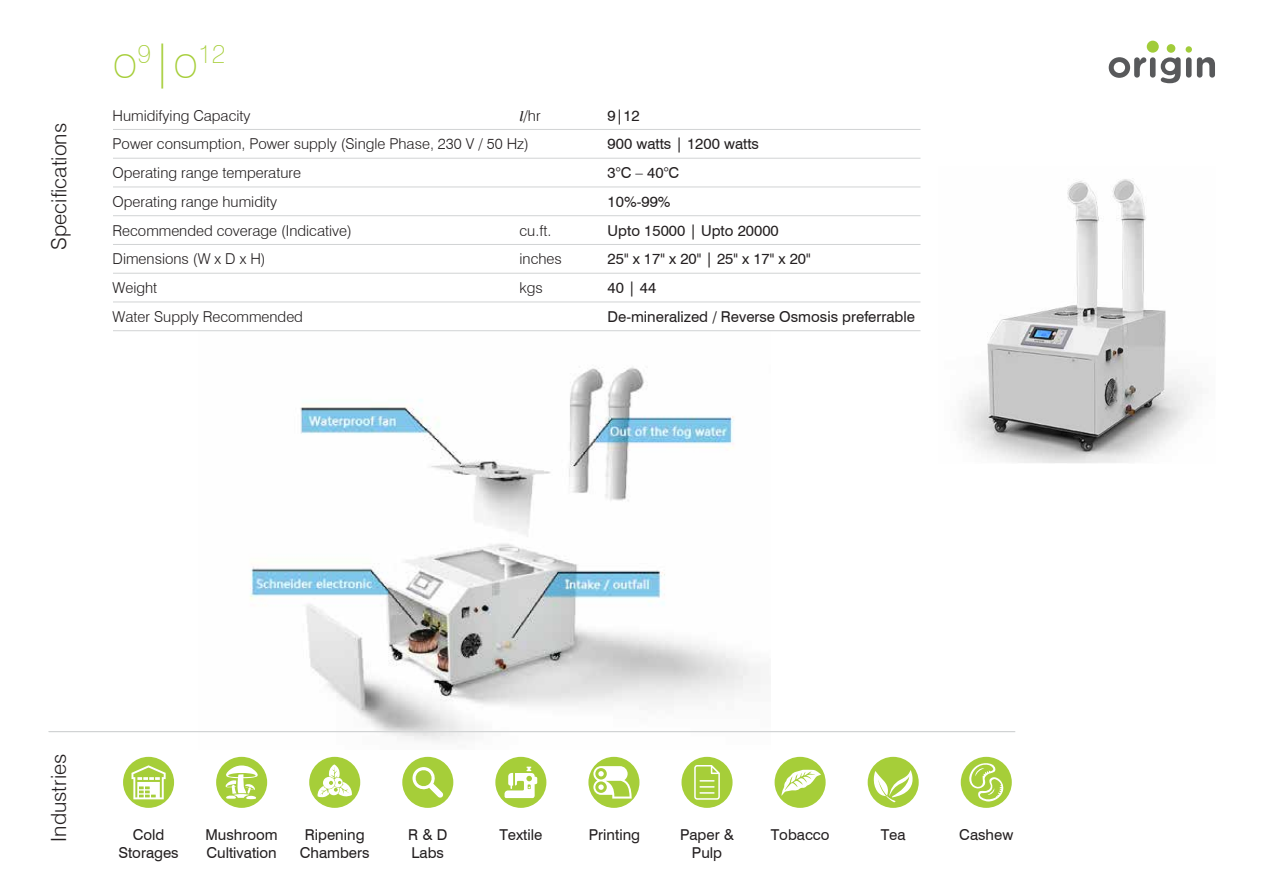
<style>
.page{position:relative;width:1263px;height:893px;background:#fff}
.page>*{position:absolute;margin:0;border:0;box-sizing:border-box;transform-origin:0 0}
.t1{font:100 45px "Swiss 721 BT";color:#a6ce39}
.t2{font:300 21px "Swiss 721 BT";color:#231f20}
.t3{font:15px/18px "Swiss 721 BT";color:#231f20;text-align:center}
.t4{font:300 15px "Swiss 721 BT";color:#231f20}
.s1{font-family:"Bodoni";font-weight:400;font-style:italic}
</style>
<div class="page">
<img style="left:199px;top:331px;width:572px;height:410px">
<img style="left:962px;top:178px;width:231px;height:285px">
<hr style="left:113px;top:129px;width:807px;height:1px;background:#d1d3d4">
<hr style="left:113px;top:158px;width:807px;height:1px;background:#d1d3d4">
<hr style="left:113px;top:187px;width:807px;height:1px;background:#d1d3d4">
<hr style="left:113px;top:215px;width:807px;height:1px;background:#d1d3d4">
<hr style="left:113px;top:244px;width:807px;height:1px;background:#d1d3d4">
<hr style="left:113px;top:273px;width:807px;height:1px;background:#d1d3d4">
<hr style="left:113px;top:302px;width:807px;height:1px;background:#d1d3d4">
<hr style="left:113px;top:330px;width:807px;height:1px;background:#d1d3d4">
<div style="left:1147px;top:41px;width:12px;height:12px;background:#a1cc3a;border-radius:50%"></div>
<div style="left:1167px;top:44px;width:8px;height:9px;background:#a1cc3a;border-radius:50%"></div>
<div style="left:1185px;top:46px;width:7px;height:7px;background:#a1cc3a;border-radius:50%"></div>
<svg style="left:1109px;top:57px;width:37px;height:21px"></svg>
<div style="left:1150px;top:57px;width:5px;height:21px;background:#58595b;border-radius:3px"></div>
<svg style="left:1161px;top:57px;width:20px;height:26px"></svg>
<div style="left:1186px;top:57px;width:5px;height:21px;background:#58595b;border-radius:3px"></div>
<svg style="left:1197px;top:57px;width:18px;height:21px"></svg>
<div style="left:681px;top:757px;width:51px;height:51px;background:#a6ce39;border-radius:50%"></div>
<hr style="left:49px;top:731px;width:966px;height:1px;background:#d1d3d4">
<div style="left:123px;top:757px;width:51px;height:51px;background:#a6ce39;border-radius:50%"></div>
<div style="left:216px;top:757px;width:51px;height:51px;background:#a6ce39;border-radius:50%"></div>
<div style="left:309px;top:757px;width:51px;height:51px;background:#a6ce39;border-radius:50%"></div>
<div style="left:495px;top:757px;width:51px;height:51px;background:#a6ce39;border-radius:50%"></div>
<svg style="left:131px;top:765px;width:35px;height:34px"></svg>
<div style="left:402px;top:757px;width:51px;height:51px;background:#a6ce39;border-radius:50%"></div>
<div style="left:588px;top:757px;width:51px;height:51px;background:#a6ce39;border-radius:50%"></div>
<svg style="left:593px;top:766px;width:39px;height:33px"></svg>
<div style="left:775px;top:757px;width:51px;height:51px;background:#a6ce39;border-radius:50%"></div>
<div style="left:868px;top:757px;width:51px;height:51px;background:#a6ce39;border-radius:50%"></div>
<div style="left:961px;top:757px;width:51px;height:51px;background:#a6ce39;border-radius:50%"></div>
<svg style="left:225px;top:765px;width:33px;height:34px"></svg>
<svg style="left:317px;top:764px;width:35px;height:33px"></svg>
<svg style="left:968px;top:763px;width:36px;height:38px"></svg>
<svg style="left:874px;top:770px;width:39px;height:32px"></svg>
<svg style="left:781px;top:770px;width:40px;height:26px"></svg>
<svg style="left:694px;top:765px;width:26px;height:35px"></svg>
<svg style="left:504px;top:766px;width:33px;height:32px"></svg>
<svg style="left:412px;top:767px;width:31px;height:31px"></svg>
<h2 class="t2" style="left:46px;top:250px;width:128px;rotate:-90deg">Specifications</h2>
<h1 class="t1" style="left:113px;top:35px;width:114px">o<sup>9</sup>|o<sup>12</sup></h1>
<p class="t4" style="left:113px;top:106px;width:140px">Humidifying Capacity</p>
<p class="t4" style="left:519px;top:106px;width:23px"><span class="s1">l</span>/hr</p>
<p class="t3" style="left:608px;top:106px;width:34px">9|12</p>
<p class="t4" style="left:113px;top:135px;width:418px">Power consumption, Power supply (Single Phase, 230 V / 50 Hz)</p>
<p class="t3" style="left:608px;top:135px;width:153px">900 watts | 1200 watts</p>
<p class="t4" style="left:113px;top:164px;width:190px">Operating range temperature</p>
<p class="t3" style="left:608px;top:164px;width:73px">3°C – 40°C</p>
<p class="t4" style="left:113px;top:192px;width:166px">Operating range humidity</p>
<p class="t3" style="left:608px;top:192px;width:64px">10%-99%</p>
<p class="t4" style="left:113px;top:221px;width:241px">Recommended coverage (Indicative)</p>
<p class="t4" style="left:519px;top:221px;width:33px">cu.ft.</p>
<p class="t3" style="left:608px;top:221px;width:173px">Upto 15000 | Upto 20000</p>
<p class="t4" style="left:113px;top:250px;width:155px">Dimensions (W x D x H)</p>
<p class="t4" style="left:519px;top:250px;width:44px">inches</p>
<p class="t3" style="left:608px;top:250px;width:205px">25" x 17" x 20" | 25" x 17" x 20"</p>
<p class="t4" style="left:113px;top:279px;width:46px">Weight</p>
<p class="t4" style="left:519px;top:279px;width:25px">kgs</p>
<p class="t3" style="left:608px;top:279px;width:50px">40 | 44</p>
<p class="t4" style="left:113px;top:307px;width:192px">Water Supply Recommended</p>
<p class="t3" style="left:608px;top:307px;width:309px">De-mineralized / Reverse Osmosis preferrable</p>
<h2 class="t2" style="left:46px;top:842px;width:90px;rotate:-90deg">Industries</h2>
<p class="t3" style="left:118px;top:825px;width:62px">Cold<br>Storages</p>
<p class="t3" style="left:206px;top:825px;width:74px;text-align:left">Mushroom<br>Cultivation</p>
<p class="t3" style="left:300px;top:825px;width:71px">Ripening<br>Chambers</p>
<p class="t3" style="left:408px;top:825px;width:41px">R &amp; D</p>
<p class="t3" style="left:499px;top:825px;width:45px">Textile</p>
<p class="t3" style="left:411px;top:843px;width:34px">Labs</p>
<p class="t3" style="left:589px;top:825px;width:53px">Printing</p>
<p class="t3" style="left:680px;top:825px;width:56px">Paper &amp;<br>Pulp</p>
<p class="t3" style="left:771px;top:825px;width:60px">Tobacco</p>
<p class="t3" style="left:881px;top:825px;width:26px">Tea</p>
<p class="t3" style="left:959px;top:825px;width:55px">Cashew</p>
</div>
